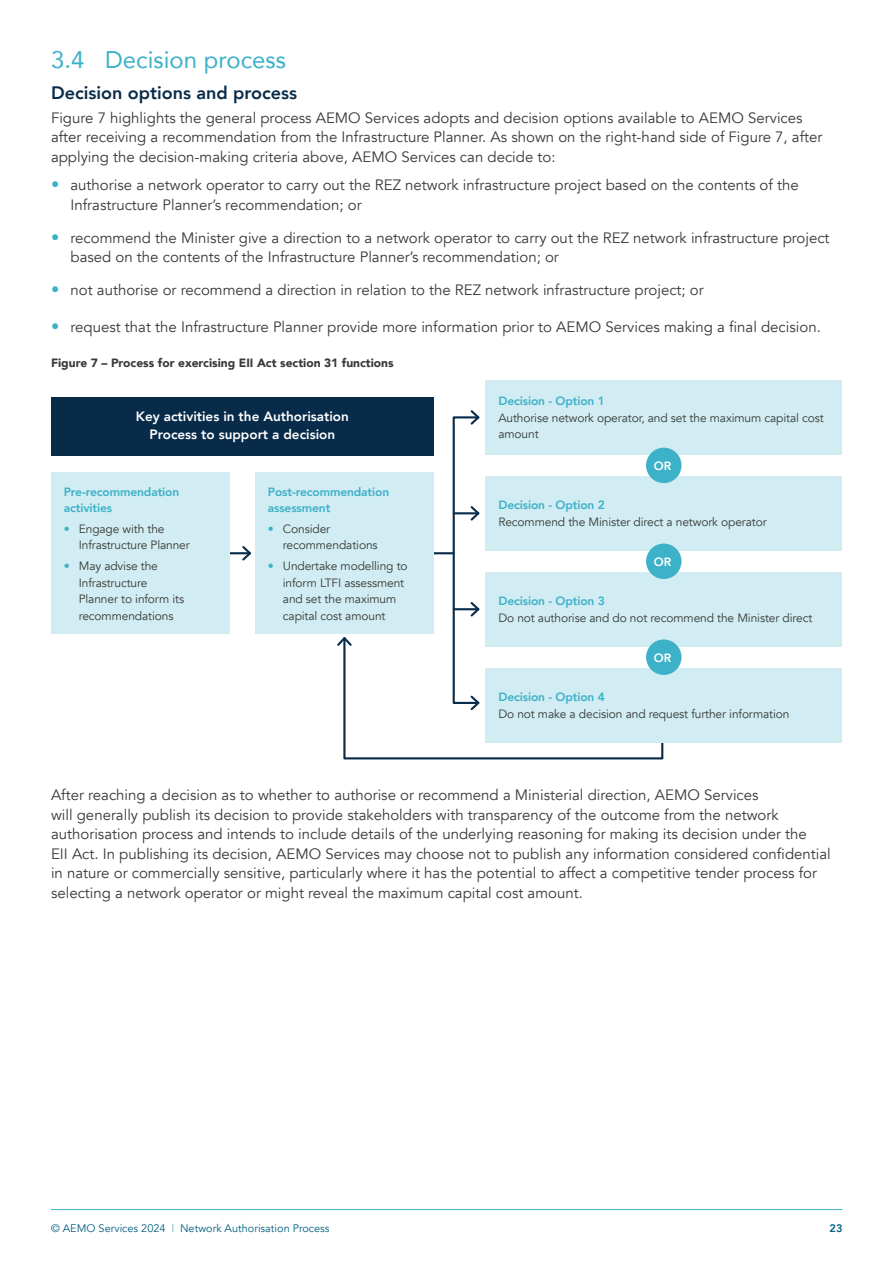
<style>
.page{position:relative;width:893px;height:1263px;background:#fff}
.page>*{position:absolute;margin:0;border:0;box-sizing:border-box;transform-origin:0 0}
.Heading_2_-_new{font:24px "Avenir";color:#3cb1c8}
.Heading_4{font:800 18px "Avenir";color:#072b49}
.Body_-_charcoal{font:15px/19.5px "Avenir";color:#373a36}
.Body_-_charcoal-2{font:800 13.5px/18px "Avenir";color:#fff;text-align:center}
.Body_-_charcoal-3{font:12px/16.5px "Avenir";letter-spacing:-.01em;color:#373a36}
.t1{font:800 12px/16.5px "Avenir";letter-spacing:-.01em;color:#3cb1c8}
.Diagram-h1{font:900 12px "Avenir";color:#373a36}
.t2{font:800 12px "Avenir";color:#fff}
.t3{font:10.95px "Avenir";color:#005f80}
.t4{font:800 10.95px "Avenir";color:#005f80}
.s1{font-weight:800;font-size:16.5px;color:#3cb1c8}
.s2{color:#3cb1c8}
</style>
<div class="page">
<hr style="left:51px;top:1209px;width:791px;height:1px;background:#3cb1c8">
<hr style="left:432px;top:552px;width:22px;height:2px;background:#072b49">
<hr style="left:225px;top:552px;width:25px;height:2px;background:#072b49">
<svg style="left:240px;top:546px;width:11px;height:15px"></svg>
<div style="left:453px;top:416px;width:26px;height:288px;border:2px solid #072b49"></div>
<svg style="left:469px;top:410px;width:11px;height:17px"></svg>
<svg style="left:337px;top:635px;width:327px;height:125px"></svg>
<hr style="left:454px;top:512px;width:24px;height:2px;background:#072b49">
<svg style="left:469px;top:504px;width:11px;height:18px"></svg>
<hr style="left:454px;top:608px;width:24px;height:2px;background:#072b49">
<svg style="left:469px;top:600px;width:11px;height:18px"></svg>
<div style="left:486px;top:380px;width:356px;height:75px;background:#d1ecf2"></div>
<div style="left:486px;top:476px;width:356px;height:75px;background:#d1ecf2"></div>
<div style="left:486px;top:572px;width:356px;height:75px;background:#d1ecf2"></div>
<div style="left:51px;top:472px;width:179px;height:162px;background:#d1ecf2"></div>
<div style="left:51px;top:398px;width:383px;height:58px;background:#072b49"></div>
<div style="left:255px;top:472px;width:179px;height:162px;background:#d1ecf2"></div>
<div style="left:486px;top:668px;width:356px;height:74px;background:#d1ecf2"></div>
<div style="left:646px;top:448px;width:35px;height:35px;background:#3cb1c8;border-radius:50%"></div>
<div style="left:646px;top:544px;width:35px;height:35px;background:#3cb1c8;border-radius:50%"></div>
<div style="left:646px;top:639px;width:35px;height:36px;background:#3cb1c8;border-radius:50%"></div>
<p class="Heading_2_-_new" style="left:51px;top:40px;width:237px">3.4 Decision process</p>
<p class="Heading_4" style="left:51px;top:79px;width:247px">Decision options and process</p>
<p class="Body_-_charcoal" style="left:51px;top:108px;width:773px">Figure 7 highlights the general process AEMO Services adopts and decision options available to AEMO Services after receiving a recommendation from the Infrastructure Planner. As shown on the right-hand side of Figure 7, after applying the decision-making criteria above, AEMO Services can decide to:</p>
<p class="Body_-_charcoal" style="left:71px;top:176px;width:730px;text-indent:-20px"><span class="s1">•</span> authorise a network operator to carry out the REZ network infrastructure project based on the contents of the<br>Infrastructure Planner’s recommendation; or</p>
<p class="Body_-_charcoal" style="left:71px;top:228px;width:760px;text-indent:-20px"><span class="s1">•</span> recommend the Minister give a direction to a network operator to carry out the REZ network infrastructure project based on the contents of the Infrastructure Planner’s recommendation; or</p>
<p class="Body_-_charcoal" style="left:51px;top:280px;width:654px"><span class="s1">•</span> not authorise or recommend a direction in relation to the REZ network infrastructure project; or</p>
<p class="Body_-_charcoal" style="left:51px;top:317px;width:771px"><span class="s1">•</span> request that the Infrastructure Planner provide more information prior to AEMO Services making a final decision.</p>
<p class="Diagram-h1" style="left:51px;top:352px;width:344px">Figure 7 – Process for exercising EII Act section 31 functions</p>
<p class="t1" style="left:498px;top:393px;width:108px">Decision - Option 1</p>
<p class="Body_-_charcoal-3" style="left:498px;top:409px;width:327px">Authorise network operator, and set the maximum capital cost amount</p>
<p class="Body_-_charcoal-2" style="left:136px;top:407px;width:215px">Key activities in the Authorisation<br>Process to support a decision</p>
<p class="t1" style="left:64px;top:483px;width:117px">Pre-recommendation activities</p>
<p class="Body_-_charcoal-3" style="left:79px;top:521px;width:113px;text-indent:-15px"><span class="s2">•</span> Engage with the<br>Infrastructure Planner</p>
<p class="Body_-_charcoal-3" style="left:79px;top:558px;width:107px;text-indent:-15px"><span class="s2">•</span> May advise the<br>Infrastructure<br>Planner to inform its recommendations</p>
<p class="t1" style="left:268px;top:483px;width:123px">Post-recommendation assessment</p>
<p class="Body_-_charcoal-3" style="left:283px;top:521px;width:96px;text-indent:-15px"><span class="s2">•</span> Consider recommendations</p>
<p class="Body_-_charcoal-3" style="left:283px;top:558px;width:126px;text-indent:-15px"><span class="s2">•</span> Undertake modelling to inform LTFI assessment and set the maximum capital cost amount</p>
<p class="t2" style="left:654px;top:456px;width:19px">OR</p>
<p class="t1" style="left:498px;top:497px;width:108px">Decision - Option 2</p>
<p class="Body_-_charcoal-3" style="left:498px;top:514px;width:270px">Recommend the Minister direct a network operator</p>
<p class="t2" style="left:654px;top:552px;width:19px">OR</p>
<p class="t1" style="left:498px;top:593px;width:108px">Decision - Option 3</p>
<p class="Body_-_charcoal-3" style="left:498px;top:610px;width:315px">Do not authorise and do not recommend the Minister direct</p>
<p class="t2" style="left:654px;top:648px;width:19px">OR</p>
<p class="t1" style="left:498px;top:689px;width:108px">Decision - Option 4</p>
<p class="Body_-_charcoal-3" style="left:498px;top:705px;width:293px">Do not make a decision and request further information</p>
<p class="Body_-_charcoal" style="left:51px;top:786px;width:781px">After reaching a decision as to whether to authorise or recommend a Ministerial direction, AEMO Services<br>will generally publish its decision to provide stakeholders with transparency of the outcome from the network authorisation process and intends to include details of the underlying reasoning for making its decision under the<br>EII Act. In publishing its decision, AEMO Services may choose not to publish any information considered confidential in nature or commercially sensitive, particularly where it has the potential to affect a competitive tender process for selecting a network operator or might reveal the maximum capital cost amount.</p>
<p class="t3" style="left:51px;top:1222px;width:280px">© AEMO Services 2024 <span class="s2">|</span> Network Authorisation Process</p>
<p class="t4" style="left:829px;top:1220px;width:14px">23</p>
</div>
